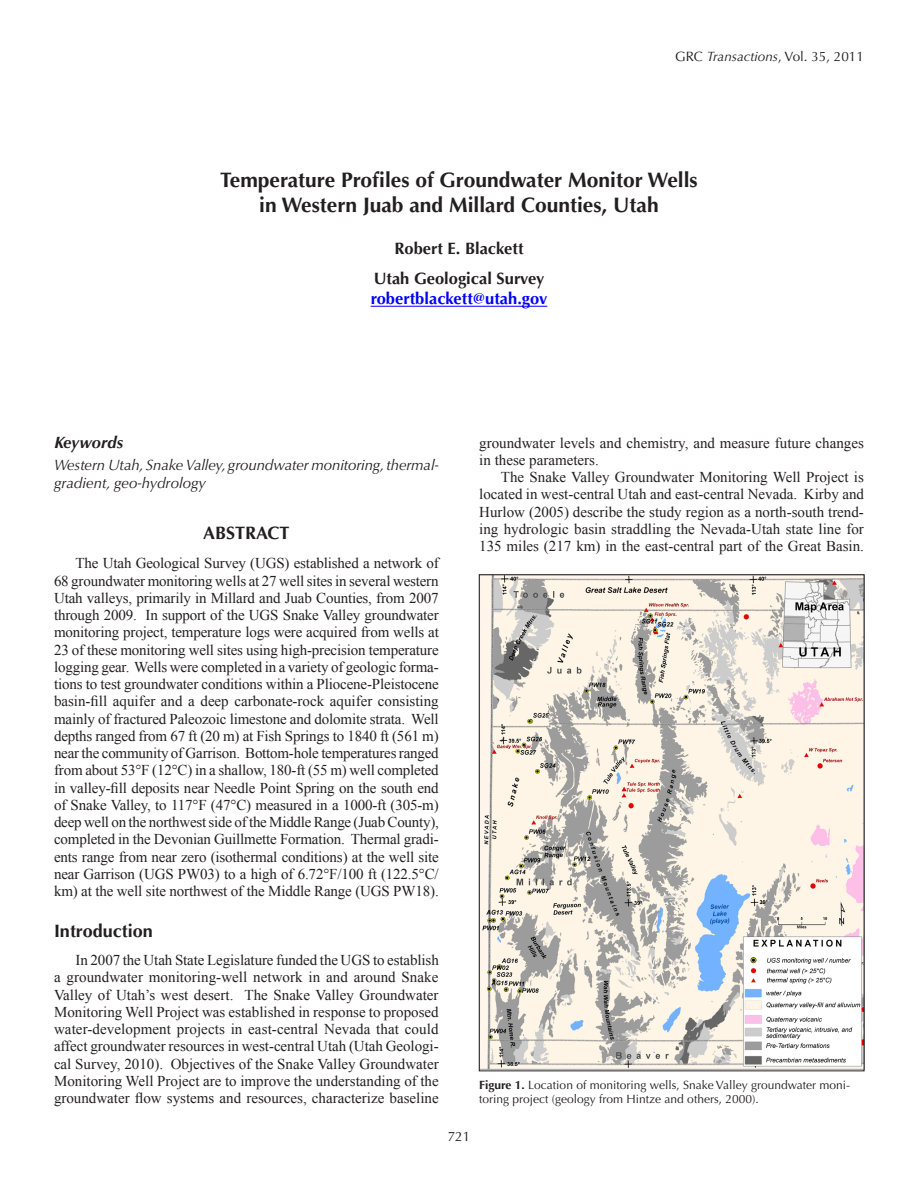
<style>
.page{position:relative;width:918px;height:1188px;background:#fff}
.page>*{position:absolute;margin:0;border:0;box-sizing:border-box;transform-origin:0 0}
.t1{font:700 21px/25.2px "Optima LT Std";color:#231f20;text-align:center}
.t2{font:700 18px "Optima LT Std";color:#231f20}
.t3{font:700 16.5px/30.6px "Optima LT Std";color:#231f20;text-align:center}
.t4{font:700 16.5px "Optima LT Std";color:#00f}
.t5{font:italic 700 16.5px "Optima LT Std";color:#231f20}
.t6{font:15px/17.2px "Times New Roman";color:#231f20;text-align:justify}
.t7{font:italic 15px/17.2px "Optima LT Std";letter-spacing:-.01em;color:#231f20}
.t8{font:13.5px "Optima LT Std";color:#231f20}
.t9{font:12px/14.4px "Optima LT Std";color:#231f20}
.s1{font-style:italic}
.s2{font-weight:700}
</style>
<div class="page">
<hr style="left:371px;top:306px;width:176px;height:1px;background:#00f">
<img style="left:481px;top:577px;width:381px;height:492px">
<p class="t8" style="left:675px;top:49px;width:190px">GRC <span class="s1">Transactions</span>, Vol. 35, 2011</p>
<h1 class="t1" style="left:220px;top:168px;width:479px">Temperature Profiles of Groundwater Monitor Wells in Western Juab and Millard Counties, Utah</h1>
<p class="t3" style="left:374px;top:233px;width:172px">Robert E. Blackett<br>Utah Geological Survey</p>
<p class="t4" style="left:371px;top:289px;width:178px">robertblackett@utah.gov</p>
<p class="t5" style="left:54px;top:432px;width:71px">Keywords</p>
<p class="t7" style="left:54px;top:457px;width:386px">Western Utah, Snake Valley, groundwater monitoring, thermal&shy;gradient, geo-hydrology</p>
<p class="t2" style="left:203px;top:522px;width:88px">ABSTRACT</p>
<p class="t6" style="left:54px;top:554px;width:386px;text-indent:22px">The Utah Geological Survey (UGS) established a network of 68 groundwater monitoring wells at 27 well sites in several western Utah valleys, primarily in Millard and Juab Counties, from 2007 through 2009. In support of the UGS Snake Valley groundwater monitoring project, temperature logs were acquired from wells at 23 of these monitoring well sites using high-precision temperature logging gear. Wells were completed in a variety of geologic forma&shy;tions to test groundwater conditions within a Pliocene-Pleistocene basin-fill aquifer and a deep carbonate-rock aquifer consisting mainly of fractured Paleozoic limestone and dolomite strata. Well depths ranged from 67 ft (20 m) at Fish Springs to 1840 ft (561 m) near the community of Garrison. Bottom-hole temperatures ranged from about 53°F (12°C) in a shallow, 180-ft (55 m) well completed in valley-fill deposits near Needle Point Spring on the south end of Snake Valley, to 117°F (47°C) measured in a 1000-ft (305-m) deep well on the northwest side of the Middle Range (Juab County), completed in the Devonian Guillmette Formation. Thermal gradi&shy;ents range from near zero (isothermal conditions) at the well site near Garrison (UGS PW03) to a high of 6.72°F/100 ft (122.5°C/ km) at the well site northwest of the Middle Range (UGS PW18).</p>
<p class="t2" style="left:54px;top:921px;width:100px">Introduction</p>
<p class="t6" style="left:54px;top:951px;width:386px;text-indent:22px">In 2007 the Utah State Legislature funded the UGS to establish a groundwater monitoring-well network in and around Snake Valley of Utah’s west desert. The Snake Valley Groundwater Monitoring Well Project was established in response to proposed water-development projects in east-central Nevada that could affect groundwater resources in west-central Utah (Utah Geologi&shy;cal Survey, 2010). Objectives of the Snake Valley Groundwater Monitoring Well Project are to improve the understanding of the groundwater flow systems and resources, characterize baseline</p>
<p class="t8" style="left:448px;top:1129px;width:24px">721</p>
<p class="t6" style="left:479px;top:434px;width:386px">groundwater levels and chemistry, and measure future changes in these parameters.</p>
<p class="t6" style="left:479px;top:468px;width:386px;text-indent:22px">The Snake Valley Groundwater Monitoring Well Project is located in west-central Utah and east-central Nevada. Kirby and Hurlow (2005) describe the study region as a north-south trend&shy;ing hydrologic basin straddling the Nevada-Utah state line for 135 miles (217 km) in the east-central part of the Great Basin.</p>
<p class="t9" style="left:479px;top:1077px;width:373px"><span class="s2">Figure 1.</span> Location of monitoring wells, Snake Valley groundwater moni&shy;toring project (geology from Hintze and others, 2000).</p>
</div>
